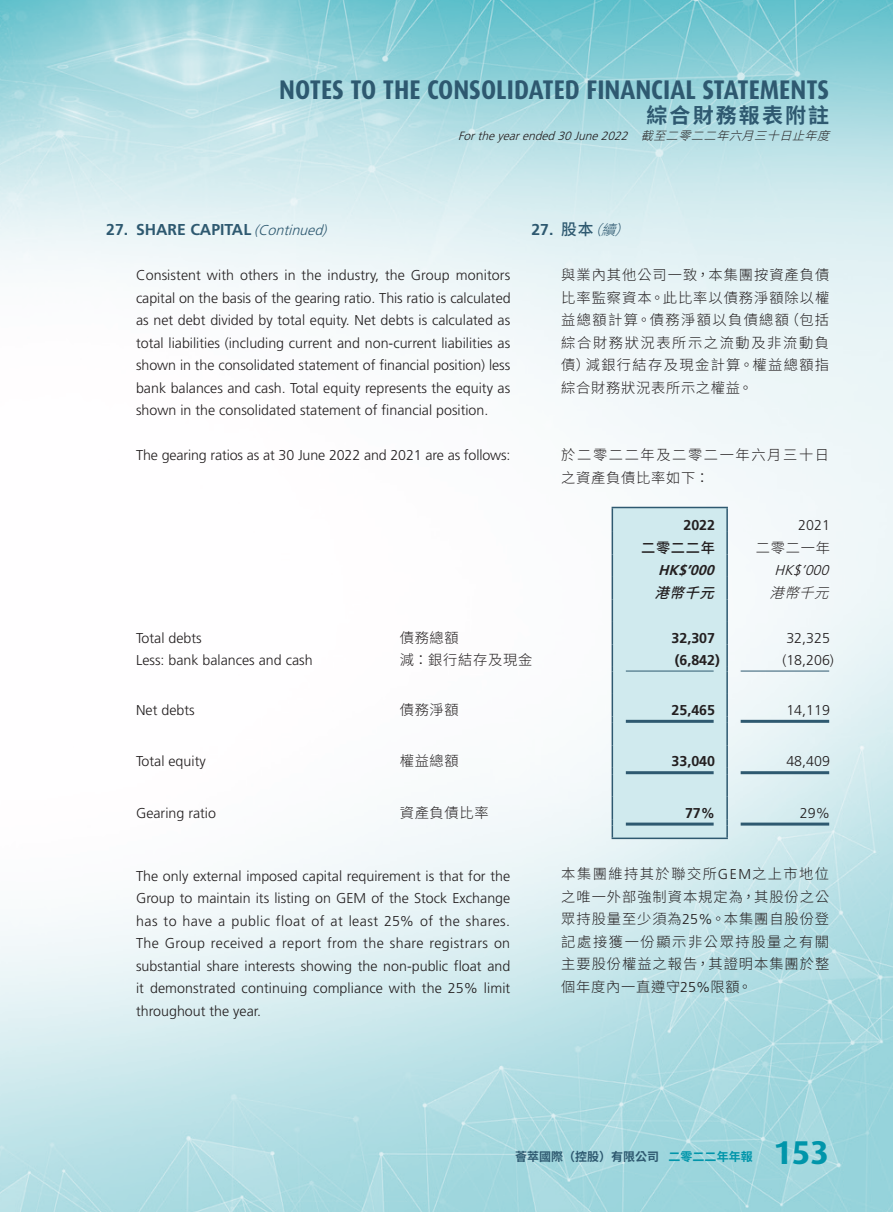
<style>
.page{position:relative;width:893px;height:1212px;background:#fff}
.page>*{position:absolute;margin:0;border:0;box-sizing:border-box;transform-origin:0 0}
.t1{font:700 33px "Dax";color:#0095aa}
.t2{font:700 27px "Dax";color:#2e5970;scale:.9 1}
.t3{font:700 21px "Source Han Sans TC";letter-spacing:.1em;color:#2e5970}
.Heading_1{font:700 15.75px "Frutiger LT Std";color:#2e5970}
.C_Heading_1{font:700 15.75px "Frutiger LT Std";color:#2e5970}
.Body_Text{font:300 14.25px/22.5px "Frutiger LT Std";color:#231f20;text-align:justify}
.C_Body_Text{font:300 14.25px/22.5px "Source Han Sans TC";letter-spacing:.095em;color:#231f20;text-align:justify}
.Body_Text-2{font:700 14.25px "Frutiger LT Std";color:#231f20}
.Body_Text-3{font:300 14.25px "Source Han Sans TC";letter-spacing:.05em;color:#231f20}
.Body_Text-4{font:italic 700 14.25px "Frutiger LT Std";color:#231f20}
.Body_Text-5{font:italic 300 14.25px "Frutiger LT Std";color:#231f20}
.Body_Text-6{font:500 14.25px "Source Han Sans TC";letter-spacing:.05em;color:#231f20}
.Body_Text-7{font:italic 500 14.25px "Source Han Sans TC";color:#231f20}
.Body_Text-8{font:italic 300 14.25px "Source Han Sans TC";color:#231f20}
.t4{font:italic 300 12px "Frutiger LT Std";color:#231f20}
.t5{font:700 12px "Source Han Sans TC";color:#2e5970}
.s1{font-family:"Source Han Sans TC"}
.s2{font-weight:300;font-style:italic;font-size:14.25px}
.s3{font-family:"Source Han Sans TC";font-weight:500}
.s4{font-family:"Source Han Sans TC";font-weight:300;font-style:italic;font-size:14.25px}
.s5{font-family:"Frutiger LT Std"}
.s6{color:#0095aa}
</style>
<div class="page">
<img style="left:0;top:0;width:893px;height:1212px">
<div style="left:612px;top:507px;width:116px;height:330px;background:#d0eaee"></div>
<hr style="left:612px;top:837px;width:116px;height:2px;background:#2e5970">
<hr style="left:626px;top:671px;width:88px;height:1px;background:#2e5970">
<hr style="left:741px;top:671px;width:88px;height:1px;background:#2e5970">
<hr style="left:626px;top:720px;width:88px;height:3px;background:#2e5970">
<hr style="left:741px;top:720px;width:88px;height:3px;background:#2e5970">
<hr style="left:626px;top:771px;width:88px;height:3px;background:#2e5970">
<hr style="left:741px;top:771px;width:88px;height:3px;background:#2e5970">
<hr style="left:626px;top:822px;width:88px;height:3px;background:#2e5970">
<hr style="left:741px;top:822px;width:88px;height:3px;background:#2e5970">
<h2 class="t2" style="left:279px;top:75px;width:612px">NOTES TO THE CONSOLIDATED FINANCIAL STATEMENTS</h2>
<h3 class="t3" style="left:646px;top:103px;width:184px">綜合財務報表附註</h3>
<p class="t4" style="left:458px;top:129px;width:382px">Fortheyearended30June2022 <span class="s1">截至二零二二年六月三十日止年度</span></p>
<p class="Heading_1" style="left:106px;top:220px;width:226px">27. SHARE CAPITAL <span class="s2">(Continued)</span></p>
<p class="Body_Text" style="left:136px;top:264px;width:376px">Consistent with others in the industry, the Group monitors capital on the basis of the gearing ratio. This ratio is calculated as net debt divided by total equity. Net debts is calculated as total liabilities (including current and non-current liabilities as shown in the consolidated statement of financial position) less bank balances and cash. Total equity represents the equity as shown in the consolidated statement of financial position.</p>
<p class="Body_Text" style="left:136px;top:444px;width:376px">The gearing ratios as at 30 June 2022 and 2021 are as follows:</p>
<p class="C_Heading_1" style="left:531px;top:220px;width:110px">27. <span class="s3">股本</span><span class="s4">（續）</span></p>
<p class="C_Body_Text" style="left:561px;top:264px;width:269px">與業內其他公司一致，本集團按資產負債比率監察資本。此比率以債務淨額除以權益總額計算。債務淨額以負債總額（包括綜合財務狀況表所示之流動及非流動負債）減銀行結存及現金計算。權益總額指綜合財務狀況表所示之權益。</p>
<p class="C_Body_Text" style="left:561px;top:444px;width:269px">於二零二二年及二零二一年六月三十日之資產負債比率如下：</p>
<p class="Body_Text-2" style="left:683px;top:517px;width:33px">2022</p>
<p class="Body_Text" style="left:798px;top:514px;width:33px">2021</p>
<p class="Body_Text-6" style="left:641px;top:539px;width:76px">二零二二年</p>
<p class="Body_Text-3" style="left:756px;top:539px;width:76px">二零二一年</p>
<p class="Body_Text-4" style="left:658px;top:562px;width:61px">HK$’000</p>
<p class="Body_Text-5" style="left:775px;top:562px;width:60px">HK$’000</p>
<p class="Body_Text-7" style="left:654px;top:584px;width:72px">港幣千元</p>
<p class="Body_Text-8" style="left:769px;top:584px;width:72px">港幣千元</p>
<p class="Body_Text" style="left:136px;top:627px;width:67px">Total debts</p>
<p class="Body_Text-3" style="left:400px;top:629px;width:61px">債務總額</p>
<p class="Body_Text-2" style="left:672px;top:629px;width:45px">32,307</p>
<p class="Body_Text" style="left:786px;top:627px;width:45px">32,325</p>
<p class="Body_Text" style="left:136px;top:649px;width:178px">Less: bank balances and cash</p>
<p class="Body_Text-3" style="left:400px;top:652px;width:134px">減：銀行結存及現金</p>
<p class="Body_Text-2" style="left:675px;top:652px;width:47px">(6,842)</p>
<p class="Body_Text" style="left:782px;top:649px;width:53px">(18,206)</p>
<p class="Body_Text" style="left:136px;top:699px;width:60px">Net debts</p>
<p class="Body_Text-3" style="left:400px;top:701px;width:61px">債務淨額</p>
<p class="Body_Text-2" style="left:672px;top:701px;width:45px">25,465</p>
<p class="Body_Text" style="left:786px;top:699px;width:45px">14,119</p>
<p class="Body_Text" style="left:136px;top:750px;width:71px">Total equity</p>
<p class="Body_Text-3" style="left:400px;top:753px;width:61px">權益總額</p>
<p class="Body_Text-2" style="left:672px;top:753px;width:45px">33,040</p>
<p class="Body_Text" style="left:786px;top:750px;width:45px">48,409</p>
<p class="Body_Text" style="left:136px;top:801px;width:81px">Gearing ratio</p>
<p class="Body_Text-3" style="left:400px;top:804px;width:91px">資產負債比率</p>
<p class="Body_Text-2" style="left:685px;top:804px;width:32px">77%</p>
<p class="Body_Text" style="left:800px;top:801px;width:32px">29%</p>
<p class="Body_Text" style="left:136px;top:865px;width:376px">The only external imposed capital requirement is that for the Group to maintain its listing on GEM of the Stock Exchange has to have a public float of at least 25% of the shares.<br>The Group received a report from the share registrars on substantial share interests showing the non-public float and it demonstrated continuing compliance with the 25% limit throughout the year.</p>
<p class="C_Body_Text" style="left:561px;top:863px;width:269px">本集團維持其於聯交所<span class="s5">GEM</span>之上市地位之唯一外部強制資本規定為，其股份之公眾持股量至少須為<span class="s5">25%</span>。本集團自股份登記處接獲一份顯示非公眾持股量之有關主要股份權益之報告，其證明本集團於整個年度內一直遵守<span class="s5">25%</span>限額。</p>
<p class="t5" style="left:515px;top:1149px;width:239px">薈萃國際（控股）有限公司 <span class="s6">二零二二年年報</span></p>
<h1 class="t1" style="left:773px;top:1134px;width:57px">153</h1>
</div>
